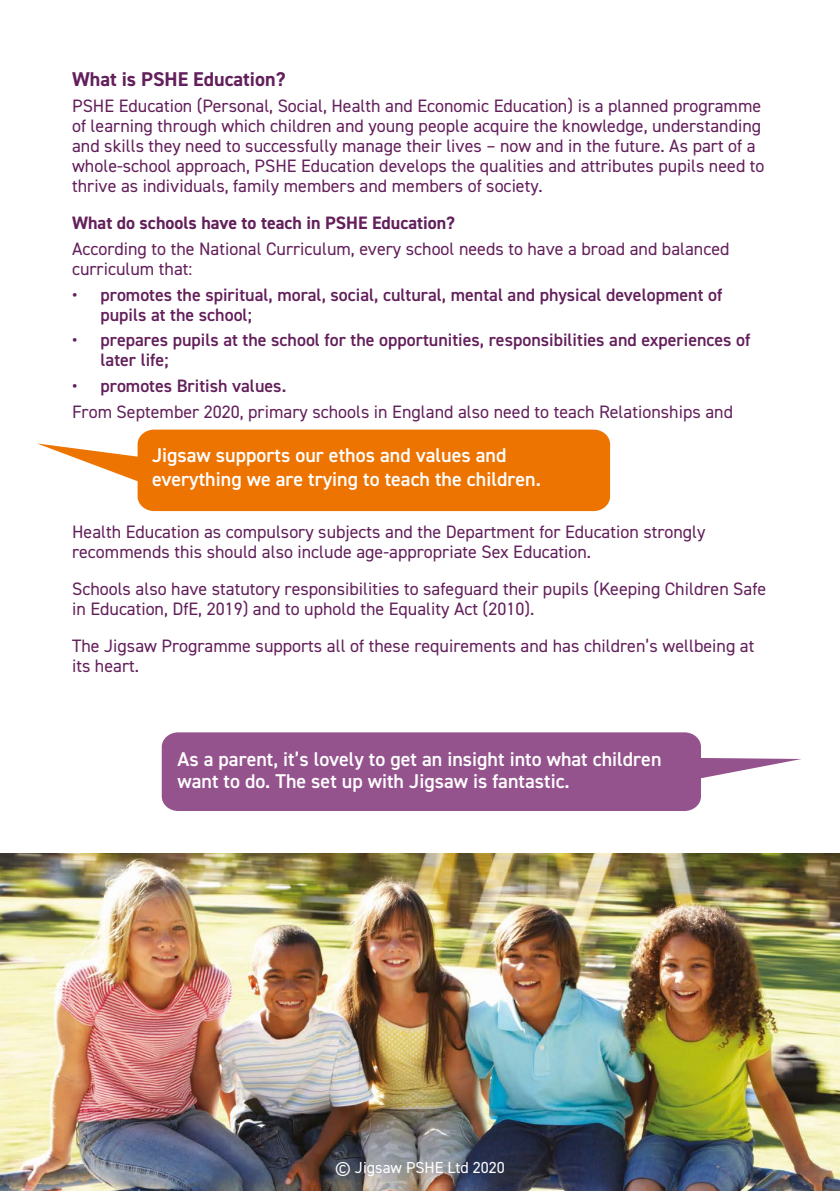
<style>
.page{position:relative;width:840px;height:1191px;background:#fff}
.page>*{position:absolute;margin:0;border:0;box-sizing:border-box;transform-origin:0 0}
.t1{font:600 20px/24px "DIN2014";color:#fff}
.t2{font:700 20px "DIN2014";color:#631f5b}
.t3{font:18px/20px "DIN2014";color:#631f5b}
.t4{font:600 18px/20px "DIN2014";color:#631f5b}
.t5{font:700 18px "DIN2014";color:#631f5b}
.t6{font:16px "DIN2014";color:#fff}
</style>
<div class="page">
<svg style="left:37px;top:429px;width:572px;height:82px;fill:#ee7402"></svg>
<svg style="left:162px;top:732px;width:639px;height:79px;background:#a36b9d"></svg>
<img style="left:0;top:853px;width:839px;height:338px">
<p class="t2" style="left:72px;top:66px;width:215px">What is PSHE Education?</p>
<p class="t3" style="left:72px;top:96px;width:693px">PSHE Education (Personal, Social, Health and Economic Education) is a planned programme of learning through which children and young people acquire the knowledge, understanding and skills they need to successfully manage their lives – now and in the future. As part of a whole-school approach, PSHE Education develops the qualities and attributes pupils need to thrive as individuals, family members and members of society.</p>
<p class="t5" style="left:72px;top:211px;width:384px">What do schools have to teach in PSHE Education?</p>
<p class="t3" style="left:72px;top:238px;width:658px">According to the National Curriculum, every school needs to have a broad and balanced curriculum that:</p>
<p class="t4" style="left:100px;top:284px;width:623px;text-indent:-28px">• promotes the spiritual, moral, social, cultural, mental and physical development of pupils at the school;</p>
<p class="t4" style="left:100px;top:330px;width:651px;text-indent:-28px">• prepares pupils at the school for the opportunities, responsibilities and experiences of later life;</p>
<p class="t4" style="left:72px;top:375px;width:216px">• promotes British values.</p>
<p class="t3" style="left:72px;top:401px;width:662px">From September 2020, primary schools in England also need to teach Relationships and</p>
<p class="t1" style="left:152px;top:442px;width:390px">Jigsaw supports our ethos and values and everything we are trying to teach the children.</p>
<p class="t3" style="left:72px;top:521px;width:634px">Health Education as compulsory subjects and the Department for Education strongly recommends this should also include age-appropriate Sex Education.</p>
<p class="t3" style="left:72px;top:578px;width:695px">Schools also have statutory responsibilities to safeguard their pupils (Keeping Children Safe in Education, DfE, 2019) and to uphold the Equality Act (2010).</p>
<p class="t3" style="left:72px;top:635px;width:683px">The Jigsaw Programme supports all of these requirements and has children’s wellbeing at its heart.</p>
<p class="t1" style="left:177px;top:748px;width:485px;line-height:22px">As a parent, it’s lovely to get an insight into what children want to do. The set up with Jigsaw is fantastic.</p>
<p class="t6" style="left:335px;top:1157px;width:171px">© Jigsaw PSHE Ltd 2020</p>
</div>
